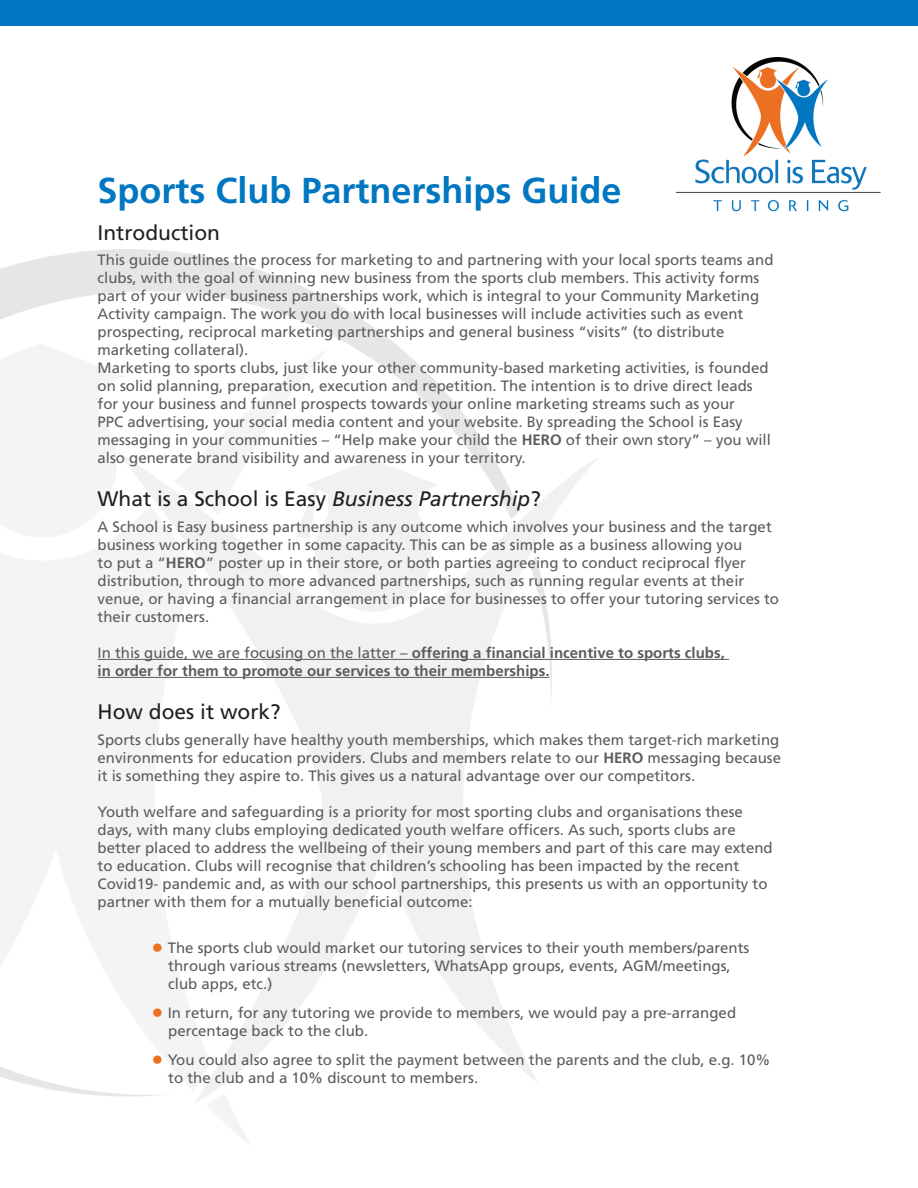
<style>
.page{position:relative;width:918px;height:1188px;background:#fff}
.page>*{position:absolute;margin:0;border:0;box-sizing:border-box;transform-origin:0 0}
.t1{font:700 36px "Frutiger LT Std";color:#0077c0}
.t2{font:24px "Frutiger LT Std";color:#eb7023}
.t3{font:21px "Frutiger LT Std";color:#231f20}
.t4{font:15px/18px "Frutiger LT Std";color:#5c5c5f}
.t5{font:700 15px/18px "Frutiger LT Std";color:#5c5c5f}
.s1{font-weight:700}
.s2{font-style:italic}
.s3{font-weight:400}
</style>
<div class="page">
<hr style="left:98px;top:659px;width:631px;height:1px;background:#5c5c5f">
<hr style="left:98px;top:677px;width:452px;height:1px;background:#5c5c5f">
<img style="left:677px;top:57px;width:204px;height:155px">
<div style="left:0;top:0;width:918px;height:26px;background:#0077c0"></div>
<p class="t1" style="left:98px;top:169px;width:526px">Sports Club Partnerships Guide</p>
<p class="t3" style="left:98px;top:220px;width:124px">Introduction</p>
<p class="t4" style="left:98px;top:251px;width:677px">This guide outlines the process for marketing to and partnering with your local sports teams and clubs, with the goal of winning new business from the sports club members. This activity forms part of your wider business partnerships work, which is integral to your Community Marketing Activity campaign. The work you do with local businesses will include activities such as event prospecting, reciprocal marketing partnerships and general business “visits” (to distribute marketing collateral .(</p>
<p class="t4" style="left:98px;top:359px;width:675px">Marketing to sports clubs, just like your other community-based marketing activities is, founded on solid planning, preparation, execution and repetition. The intention is to drive direct leads for your business and funnel prospects towards your online marketing streams such as your<br>PPC advertising, your social media content and your website. By spreading the School is Easy messaging in your communities – “Help make your child the <span class="s1">HERO</span> of their own story” – you will also generate brand visibility and awareness in your territory.</p>
<p class="t3" style="left:98px;top:487px;width:445px">What is a School is Easy <span class="s2">Business Partnership</span>?</p>
<p class="t4" style="left:98px;top:518px;width:683px">A School is Easy business partnership is any outcome which involves your business and the target business working together in some capacity. This can be as simple as a business allowing you<br>to put a “<span class="s1">HERO</span>” poster up in their store, or both parties agreeing to conduct reciprocal flyer distribution, through to more advanced partnerships, such as running regular events at their venue, or having a financial arrangement in place for businesses to offer your tutoring services to their customers.</p>
<p class="t5" style="left:98px;top:644px;width:629px"><span class="s3">In this guide, we are focusing on the latter –</span> offering a financial incentive to sports clubs, in order for them to promote our services to their memberships.</p>
<p class="t3" style="left:98px;top:699px;width:185px">How does it work?</p>
<p class="t4" style="left:98px;top:730px;width:685px;text-align:justify">Sports clubs generally have healthy youth memberships, which makes them target-rich marketing environments for education providers. Clubs and members relate to our <span class="s1">HERO</span> messaging because it is something they aspire to. This gives us a natural advantage over our competitors.</p>
<p class="t4" style="left:98px;top:802px;width:677px">Youth welfare and safeguarding is a priority for most sporting clubs and organisations these days, with many clubs employing dedicated youth welfare officers. As such, sports clubs are better placed to address the wellbeing of their young members and part of this care may extend to education. Clubs will recognise that children s’ schooling has been impacted by the recent Covid19- pandemic and, as with our school partnerships, this presents us with an opportunity to partner with them for a mutually beneficial outcome:</p>
<p class="t4" style="left:168px;top:939px;width:583px">The sports club would market our tutoring services to their youth members/parents</p>
<p class="t2" style="left:152px;top:934px;width:13px">•</p>
<p class="t4" style="left:168px;top:957px;width:564px">through various streams (newsletters, WhatsApp groups, events, AGM/meetings, club apps, etc (.</p>
<p class="t4" style="left:168px;top:1004px;width:570px">In return, for any tutoring we provide to members, we would pay a pre-arranged</p>
<p class="t2" style="left:152px;top:999px;width:13px">•</p>
<p class="t4" style="left:168px;top:1022px;width:202px">percentage back to the club.</p>
<p class="t4" style="left:168px;top:1051px;width:604px">You could also agree to split the payment between the parents and the club g.e, . 1 0 %</p>
<p class="t2" style="left:152px;top:1046px;width:13px">•</p>
<p class="t4" style="left:168px;top:1069px;width:312px">to the club and a 10% discount to members.</p>
</div>
